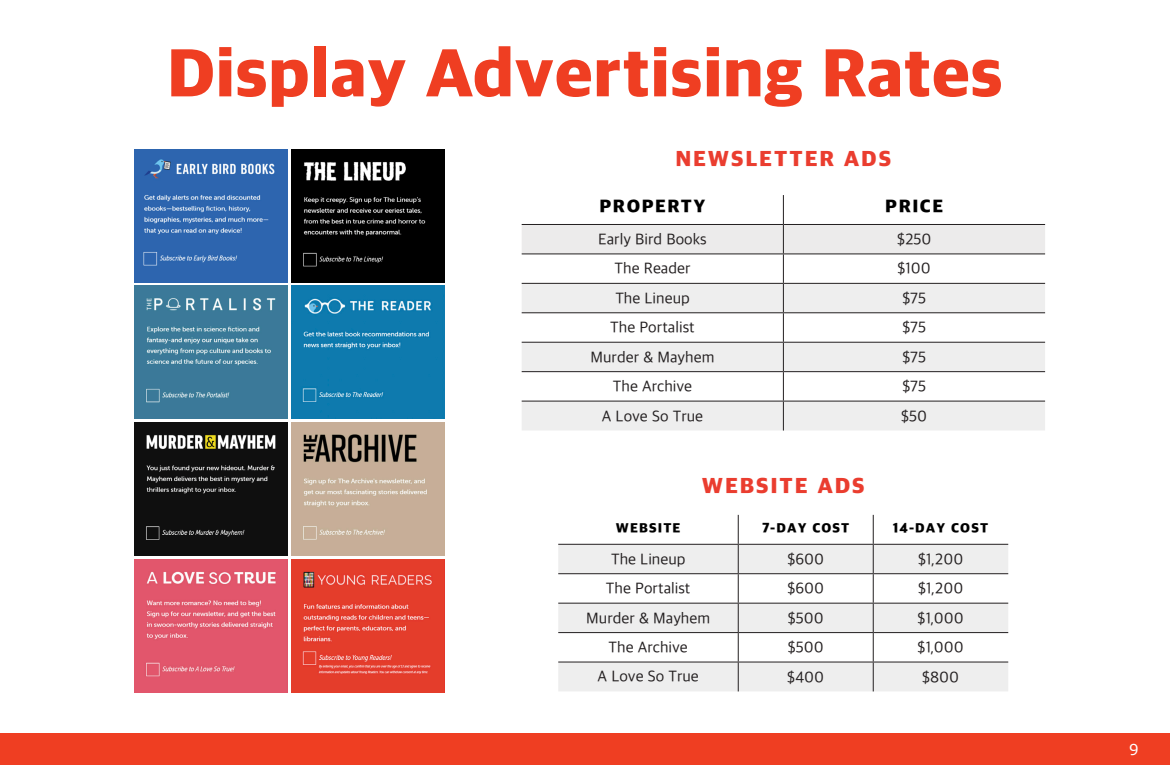
<style>
.page{position:relative;width:1170px;height:765px;background:#fff}
.page>*{position:absolute;margin:0;border:0;box-sizing:border-box;transform-origin:0 0}
.t1{font:800 70px "Apple SD Gothic Neo";color:#ef3e22}
.t2{font:800 22.5px "Apple SD Gothic Neo";letter-spacing:.08em;color:#ea3d2f}
.t3{font:800 18.62px "Apple SD Gothic Neo";letter-spacing:.08em;color:#000}
.t4{font:15.88px "Apple SD Gothic Neo";color:#231f20}
.t5{font:15px "Verdana";color:#fff}
.t6{font:800 13.75px "Apple SD Gothic Neo";letter-spacing:.08em;color:#000}
</style>
<div class="page">
<div style="left:0;top:733px;width:1170px;height:32px;background:#ef3e22"></div>
<svg style="left:522px;top:195px;width:523px;height:236px"></svg>
<svg style="left:558px;top:545px;width:450px;height:146px;fill:#eee"></svg>
<hr style="left:558px;top:544px;width:180px;height:1px;background:#231f20">
<hr style="left:738px;top:544px;width:135px;height:1px;background:#231f20">
<hr style="left:873px;top:544px;width:135px;height:1px;background:#231f20">
<hr style="left:558px;top:573px;width:180px;height:1px;background:#231f20">
<hr style="left:738px;top:573px;width:135px;height:1px;background:#231f20">
<hr style="left:873px;top:573px;width:135px;height:1px;background:#231f20">
<hr style="left:558px;top:603px;width:180px;height:1px;background:#231f20">
<hr style="left:738px;top:603px;width:135px;height:1px;background:#231f20">
<hr style="left:873px;top:603px;width:135px;height:1px;background:#231f20">
<hr style="left:558px;top:632px;width:180px;height:1px;background:#231f20">
<hr style="left:738px;top:632px;width:135px;height:1px;background:#231f20">
<hr style="left:873px;top:632px;width:135px;height:1px;background:#231f20">
<hr style="left:558px;top:662px;width:180px;height:1px;background:#231f20">
<hr style="left:738px;top:662px;width:135px;height:1px;background:#231f20">
<svg style="left:738px;top:515px;width:1px;height:176px"></svg>
<hr style="left:873px;top:662px;width:135px;height:1px;background:#231f20">
<svg style="left:873px;top:515px;width:1px;height:176px"></svg>
<img style="left:134px;top:149px;width:154px;height:133px">
<img style="left:134px;top:423px;width:154px;height:133px">
<img style="left:134px;top:286px;width:154px;height:133px">
<img style="left:134px;top:559px;width:154px;height:133px">
<img style="left:291px;top:149px;width:154px;height:133px">
<img style="left:291px;top:423px;width:154px;height:133px">
<img style="left:291px;top:286px;width:154px;height:133px">
<img style="left:291px;top:559px;width:154px;height:133px">
<p class="t1" style="left:167px;top:21px;width:838px">Display Advertising Rates</p>
<p class="t2" style="left:675px;top:142px;width:217px">NEWSLETTER ADS</p>
<p class="t3" style="left:600px;top:192px;width:107px">PROPERTY</p>
<p class="t3" style="left:885px;top:192px;width:59px">PRICE</p>
<p class="t4" style="left:598px;top:229px;width:110px">Early Bird Books</p>
<p class="t4" style="left:897px;top:229px;width:36px">$250</p>
<p class="t4" style="left:615px;top:258px;width:77px">The Reader</p>
<p class="t4" style="left:898px;top:258px;width:35px">$100</p>
<p class="t4" style="left:615px;top:288px;width:76px">The Lineup</p>
<p class="t4" style="left:902px;top:288px;width:25px">$75</p>
<p class="t4" style="left:610px;top:317px;width:86px">The Portalist</p>
<p class="t4" style="left:902px;top:317px;width:25px">$75</p>
<p class="t4" style="left:591px;top:346px;width:125px">Murder &amp; Mayhem</p>
<p class="t4" style="left:902px;top:346px;width:25px">$75</p>
<p class="t4" style="left:613px;top:376px;width:81px">The Archive</p>
<p class="t4" style="left:902px;top:376px;width:25px">$75</p>
<p class="t4" style="left:602px;top:405px;width:103px">A Love So True</p>
<p class="t4" style="left:901px;top:405px;width:27px">$50</p>
<p class="t2" style="left:702px;top:469px;width:164px">WEBSITE ADS</p>
<p class="t6" style="left:616px;top:517px;width:66px">WEBSITE</p>
<p class="t6" style="left:762px;top:517px;width:89px">7-DAY COST</p>
<p class="t6" style="left:893px;top:517px;width:96px">14-DAY COST</p>
<p class="t4" style="left:611px;top:548px;width:76px">The Lineup</p>
<p class="t4" style="left:787px;top:549px;width:38px">$600</p>
<p class="t4" style="left:918px;top:549px;width:47px">$1,200</p>
<p class="t4" style="left:606px;top:578px;width:86px">The Portalist</p>
<p class="t4" style="left:787px;top:578px;width:38px">$600</p>
<p class="t4" style="left:918px;top:578px;width:47px">$1,200</p>
<p class="t4" style="left:586px;top:607px;width:125px">Murder &amp; Mayhem</p>
<p class="t4" style="left:788px;top:608px;width:37px">$500</p>
<p class="t4" style="left:918px;top:608px;width:48px">$1,000</p>
<p class="t4" style="left:609px;top:637px;width:81px">The Archive</p>
<p class="t4" style="left:788px;top:637px;width:37px">$500</p>
<p class="t4" style="left:918px;top:637px;width:48px">$1,000</p>
<p class="t4" style="left:598px;top:666px;width:103px">A Love So True</p>
<p class="t4" style="left:787px;top:667px;width:38px">$400</p>
<p class="t4" style="left:922px;top:667px;width:39px">$800</p>
<p class="t5" style="left:1129px;top:740px;width:11px">9</p>
</div>
